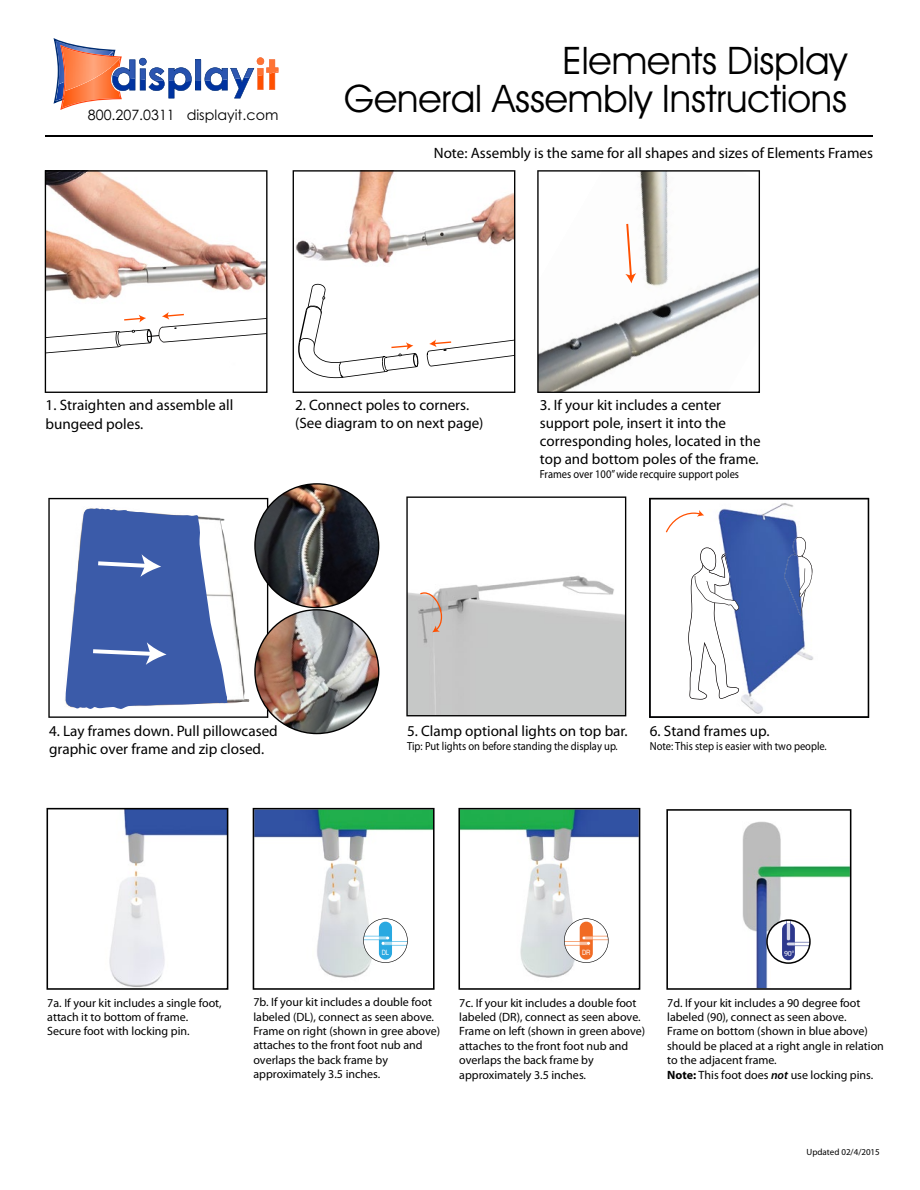
<style>
.page{position:relative;width:920px;height:1190px;background:#fff}
.page>*{position:absolute;margin:0;border:0;box-sizing:border-box;transform-origin:0 0}
.t1{font:38.1px/37.5px "Avant Guard Regular SWFTE";color:#000;text-align:right}
.t2{font:15.15px/18.1px "Myriad Pro";color:#000}
.t3{font:15px/18px "Myriad Pro";color:#000}
.t4{font:14.25px "Century Gothic";color:#000}
.t5{font:12px/14.4px "Myriad Pro";color:#000}
.t6{font:11.7px "Myriad Pro";color:#000;scale:.9 1}
.t7{font:9px "Myriad Pro";color:#000}
.t8{font:7.8px "Myriad Pro";color:#fff}
.t9{font:7.35px "Helvetica LT Std";color:#fff;scale:.8 1}
.s1{font-size:15.15px}
.s2{font-weight:700}
.s3{font-weight:600;font-style:italic}
</style>
<div class="page">
<svg style="left:292px;top:170px;width:223px;height:223px"></svg>
<svg style="left:45px;top:170px;width:222px;height:223px"></svg>
<svg style="left:48px;top:498px;width:204px;height:220px;fill:#3b5ba9"></svg>
<svg style="left:649px;top:498px;width:220px;height:220px"></svg>
<svg style="left:406px;top:496px;width:220px;height:220px;fill:#c7c8c7"></svg>
<img style="left:249px;top:610px;width:131px;height:125px">
<img style="left:254px;top:483px;width:125px;height:251px">
<hr style="left:45px;top:135px;width:828px;height:1px;background:#000">
<svg style="left:53px;top:38px;width:226px;height:72px"></svg>
<svg style="left:46px;top:808px;width:182px;height:181px"></svg>
<svg style="left:537px;top:170px;width:223px;height:223px"></svg>
<svg style="left:253px;top:808px;width:181px;height:181px"></svg>
<svg style="left:458px;top:808px;width:182px;height:181px"></svg>
<svg style="left:666px;top:809px;width:185px;height:180px"></svg>
<p class="t4" style="left:88px;top:104px;width:192px">800.207.0311 displayit.com</p>
<h1 class="t1" style="left:344px;top:41px;width:504px">Elements Display<br>General Assembly Instructions</h1>
<p class="t3" style="left:434px;top:144px;width:440px">Note: Assembly is the same for all shapes and sizes of Elements Frames</p>
<p class="t2" style="left:46px;top:396px;width:189px">1. Straighten and assemble all bungeed poles.</p>
<p class="t2" style="left:295px;top:396px;width:176px">2. Connect poles to corners.</p>
<p class="t3" style="left:295px;top:414px;width:190px">(See diagram to on next page)</p>
<p class="t3" style="left:540px;top:396px;width:222px"><span class="s1">3.</span> If your kit includes a center support pole, insert it into the corresponding holes, located in the top and bottom poles of the frame.</p>
<p class="t6" style="left:540px;top:468px;width:223px">Frames over 100” wide recquire support poles</p>
<p class="t2" style="left:49px;top:722px;width:230px">4. Lay frames down. Pull pillowcased graphic over frame and zip closed.</p>
<p class="t2" style="left:650px;top:722px;width:121px">6. Stand frames up.</p>
<p class="t2" style="left:407px;top:722px;width:222px">5. Clamp optional lights on top bar.</p>
<p class="t6" style="left:407px;top:740px;width:236px">Tip: Put lights on before standing the display up.</p>
<p class="t6" style="left:650px;top:740px;width:198px">Note: This step is easier with two people.</p>
<p class="t5" style="left:47px;top:995px;width:176px">7a. If your kit includes a single foot, attach it to bottom of frame.<br>Secure foot with locking pin.</p>
<p class="t9" style="left:382px;top:947px;width:11px">DL</p>
<p class="t9" style="left:582px;top:947px;width:12px">DR</p>
<p class="t8" style="left:784px;top:948px;width:12px">90°</p>
<p class="t5" style="left:253px;top:995px;width:188px">7b. If your kit includes a double foot labeled (DL), connect as seen above.<br>Frame on right (shown in gree above) attaches to the front foot nub and overlaps the back frame by approximately 3.5 inches.</p>
<p class="t5" style="left:459px;top:995px;width:187px">7c. If your kit includes a double foot labeled (DR), connect as seen above.<br>Frame on left (shown in green above) attaches to the front foot nub and overlaps the back frame by approximately 3.5 inches.</p>
<p class="t5" style="left:667px;top:995px;width:218px">7d. If your kit includes a 90 degree foot labeled (90), connect as seen above.<br>Frame on bottom (shown in blue above) should be placed at a right angle in relation to the adjacent frame.<br><span class="s2">Note:</span> This foot does <span class="s3">not</span> use locking pins.</p>
<p class="t7" style="left:806px;top:1147px;width:75px">Updated 02/4/2015</p>
</div>
